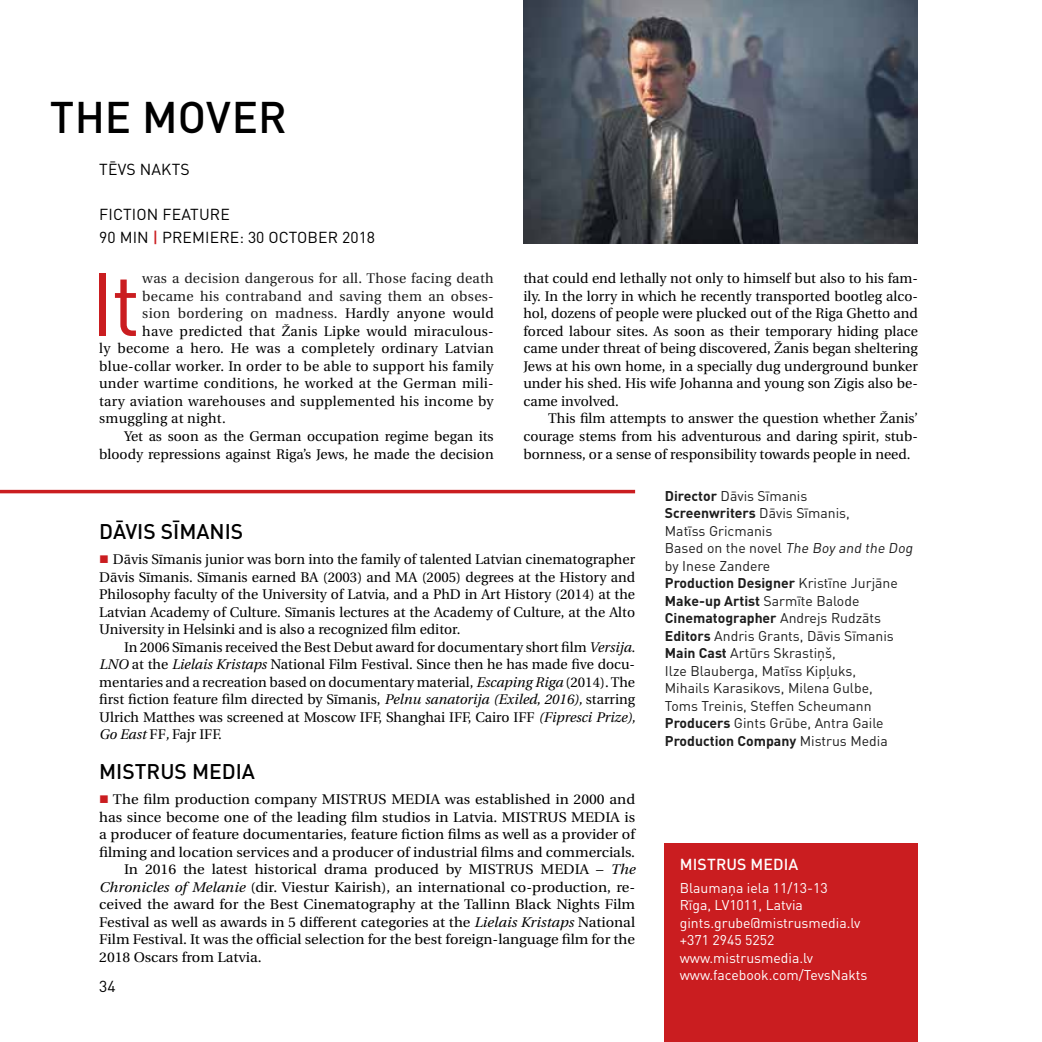
<style>
.page{position:relative;width:1042px;height:1042px;background:#fff}
.page>*{position:absolute;margin:0;border:0;box-sizing:border-box;transform-origin:0 0}
.t1{font:87.67px "DIN Pro";color:#ca1d20}
.t2{font:500 43.75px "DIN Pro";letter-spacing:.005em;color:#000}
.t3{font:500 21px "DIN Pro";color:#000}
.t4{font:15.75px/22.8px "DIN Pro";letter-spacing:.005em;color:#000}
.t5{font:500 15.75px "DIN Pro";color:#fff}
.t6{font:14px/17.5px "Utopia CE";color:#000;text-align:justify}
.t7{font:14px "Utopia CE";color:#000;scale:1.05 1}
.t8{font:14px/17.5px "DIN Pro";color:#1d1d1d}
.t9{font:14px "Utopia CE";letter-spacing:.02em;color:#000}
.t10{font:14px "Utopia CE";letter-spacing:.02em;color:#1d1d1d}
.t11{font:14px/17.5px "DIN Pro";color:#fff}
.s1{font-weight:500;color:#ca1d20}
.s2{font-weight:700}
.s3{color:#000}
.s4{color:#ca1d20}
.s5{font-style:italic}
</style>
<div class="page">
<div style="left:665px;top:843px;width:253px;height:199px;background:#ca1d20"></div>
<hr style="left:0;top:490px;width:635px;height:3px;background:#ca1d20">
<img style="left:523px;top:0;width:395px;height:243px">
<h2 class="t2" style="left:50px;top:87px;width:238px">TH E MOVER</h2>
<p class="t4" style="left:99px;top:157px;width:52px">Tēvs Nakt</p>
<p class="t4" style="left:180px;top:157px;width:11px">s</p>
<p class="t4" style="left:99px;top:203px;width:84px">Fiction Feature<br>90 mi n <span class="s1">|</span> premiere</p>
<p class="t4" style="left:239px;top:225px;width:137px">: 30 October 2018</p>
<h1 class="t1" style="left:90px;top:245px;width:52px">It</h1>
<p class="t10" style="left:142px;top:271px;width:353px">was a decision dangerous for all. Those facing death</p>
<p class="t6" style="left:523px;top:270px;width:396px">that could end lethally not only to himself but also to his fam&shy;ily. In the lorry in which he recently transported bootleg alco&shy;hol, dozens of people were plucked out of the Riga Ghetto and forced labour sites. As soon as their temporary hiding place came under threat of being discovered, Žanis began sheltering Jews at his own home, in a specially dug underground bunker under his shed. His wife Johanna and young son Zigis also be&shy;came involved.</p>
<p class="t6" style="left:523px;top:410px;width:396px;text-indent:25px">This film attempts to answer the question whether Žanis’ courage stems from his adventurous and daring spirit, stub&shy;bornness, or a sense of responsibility towards people in need.</p>
<p class="t8" style="left:665px;top:486px;width:252px"><span class="s2">Director</span> Dāvis Sīmanis<br><span class="s2">Screenwriters</span> Dāvis Sīmanis,<br>Matīss Gricmanis<br>B ased on the novel The Boy and the Dog by Inese Zandere<br><span class="s2">Production Designer</span> Kristīne Jurjāne<br><span class="s2">Make-up Artist</span> Sarmīte Balode<br><span class="s2">Cinematographer</span> Andrejs Rudzāts<br><span class="s2">Editors</span> Andris Grants, Dāvis Sīmanis<br><span class="s2">Main Cast</span> Artūrs Skrastiņš,<br>Ilze B lauberga, Matīss Kipļuks,<br>Mihails Karasikovs, Milena Gulbe,<br>Toms Treinis, Steffen Scheumann<br><span class="s2">Producers</span> Gints Grūbe, Antra Gaile<br><span class="s2">Production Company</span> Mistrus Media</p>
<p class="t10" style="left:142px;top:288px;width:353px">became his contraband and saving them an obses-</p>
<p class="t10" style="left:142px;top:306px;width:353px">sion bordering on madness. <span class="s3">Hardly anyone would</span></p>
<p class="t9" style="left:142px;top:323px;width:353px">have predicted that Žanis Lipke would miraculous-</p>
<p class="t9" style="left:99px;top:341px;width:396px">ly become a hero. He was a completely ordinary Latvian</p>
<p class="t9" style="left:99px;top:358px;width:396px">blue-collar worker. In order to be able to support his family</p>
<p class="t9" style="left:99px;top:376px;width:396px">under wartime conditions, he worked at the German mili-</p>
<p class="t9" style="left:99px;top:393px;width:396px">tary aviation warehouses and supplemented his income by</p>
<p class="t9" style="left:99px;top:411px;width:128px">smuggling at night.</p>
<p class="t6" style="left:124px;top:427px;width:371px">Yet as soon as the German occupation regime began its</p>
<p class="t6" style="left:99px;top:445px;width:396px">bloody repressions against Riga’s Jews, he made the decision</p>
<h3 class="t3" style="left:99px;top:517px;width:144px">DĀVIS SĪMANIS</h3>
<p class="t6" style="left:99px;top:551px;width:537px"><span class="s4">■</span> Dāvis Sīmanis junior was born into the family of talented Latvian cinematographer Dāvis Sīmanis. Sīmanis earned BA (2003) and MA (2005) degrees at the History and Philosophy faculty of the University of Latvia, and a PhD in Art History (2014) at the Latvian Academy of Culture. Sīmanis lectures at the Academy of Culture, at the Alto University in Helsinki and is also a recognized film editor.</p>
<p class="t6" style="left:99px;top:638px;width:538px;text-indent:25px">In 2006 Sīmanis received the Best Debut award for documentary short film <span class="s5">Versija.<br>LNO</span> at the <span class="s5">Lielais Kristaps</span> National Film Festival. Since then he has made five docu&shy;mentaries and a recreation based on documentary material, <span class="s5">Escaping Riga</span> (2014). The first fiction feature film directed by Sīmanis, <span class="s5">Pelnu sanatorija (Exiled, 2016),</span> starring Ulrich Matthes was screened at Moscow IFF, Shanghai IFF, Cairo IFF <span class="s5">(Fipresci Prize), Go East</span> FF<span class="s5">,</span> Fajr IFF.</p>
<h3 class="t3" style="left:99px;top:757px;width:157px">MISTRUS MEDIA</h3>
<p class="t7" style="left:99px;top:791px;width:512px"><span class="s4">■</span> The film production company MISTRUS MEDIA was established in 2000 and</p>
<p class="t7" style="left:99px;top:809px;width:512px">has since become one of the leading film studios in Latvia. MISTRUS MEDIA is</p>
<p class="t7" style="left:99px;top:826px;width:512px">a producer of feature documentaries, feature fiction films as well as a provider of</p>
<p class="t7" style="left:99px;top:844px;width:512px">filming and location services and a producer of industrial films and commercials.</p>
<p class="t7" style="left:124px;top:861px;width:488px">In 2016 the latest historical drama produced by MISTRUS MEDIA – <span class="s5">The</span></p>
<p class="t7" style="left:99px;top:879px;width:512px"><span class="s5">Chronicles of Melanie</span> (dir. Viestur Kairish), an international co-production, re-</p>
<p class="t7" style="left:99px;top:896px;width:512px">ceived the award for the Best Cinematography at the Tallinn Black Nights Film</p>
<p class="t7" style="left:99px;top:914px;width:512px">Festival as well as awards in 5 different categories at the <span class="s5">Lielais Kristaps</span> National</p>
<p class="t7" style="left:99px;top:931px;width:512px">Film Festival. It was the official selection for the best foreign-language film for the</p>
<p class="t7" style="left:99px;top:949px;width:156px">2018 Oscars from Latvia.</p>
<p class="t5" style="left:680px;top:854px;width:38px">MISTRU</p>
<p class="t5" style="left:737px;top:854px;width:36px">S MEDIA</p>
<p class="t11" style="left:680px;top:878px;width:189px">Blaumaņa iela 11/13-13<br>Rīga, LV1011, Latvia gints.grube@mistrusmedia.lv +371 2945 5252 www.mistrusmedia.lv www.facebook.com/TevsN akts</p>
<p class="t4" style="left:99px;top:974px;width:18px">34</p>
</div>
